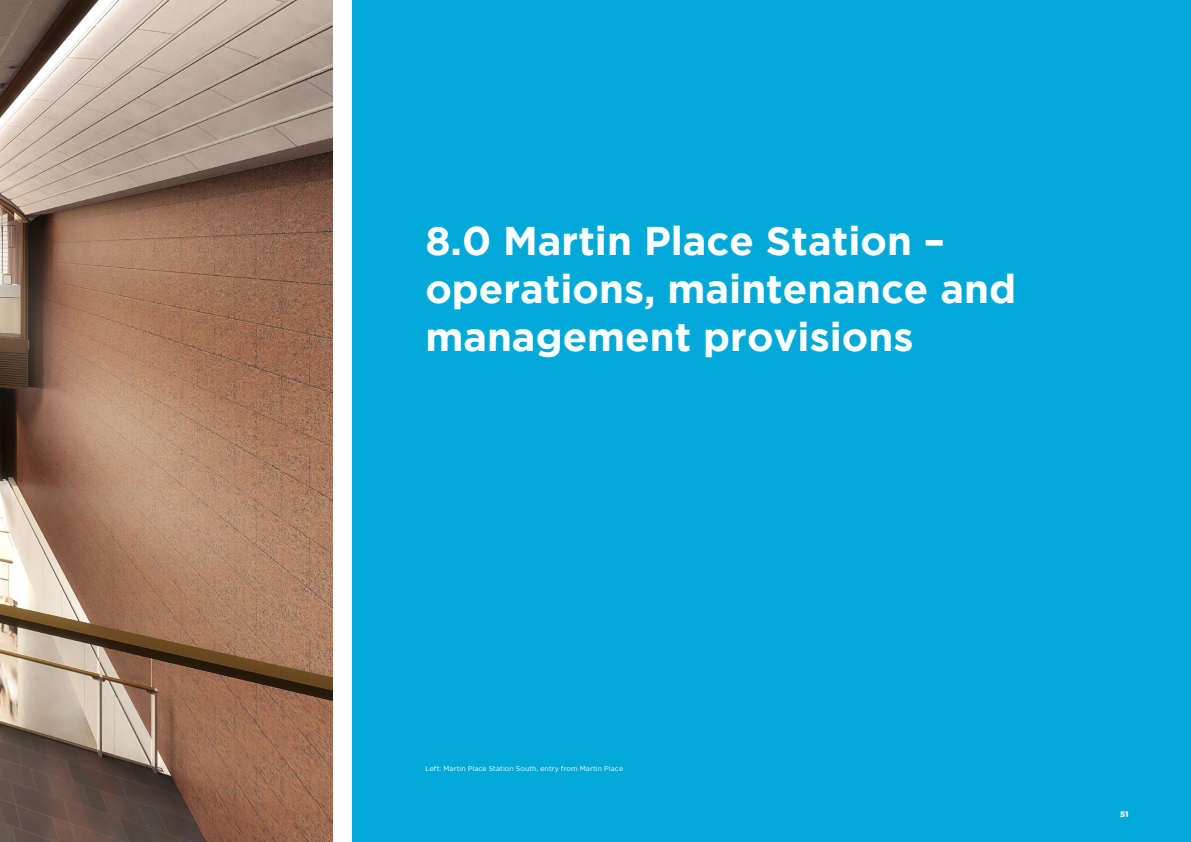
<style>
.page{position:relative;width:1191px;height:842px;background:#fff}
.page>*{position:absolute;margin:0;border:0;box-sizing:border-box;transform-origin:0 0}
.Section_Title{font:700 40px/48px "Gotham";color:#fff}
.t1{font:900 8px "Gotham";color:#fff}
.t2{font:7px "Gotham";letter-spacing:.01em;color:#fff}
</style>
<div class="page">
<div style="left:352px;top:0;width:839px;height:842px;background:#00a9d8"></div>
<img style="left:0;top:0;width:332px;height:842px">
<h1 class="Section_Title" style="left:425px;top:216px;width:592px">8.0 Martin Place Station – operations, maintenance and management provisions</h1>
<p class="t2" style="left:425px;top:765px;width:199px">Left: Martin Place Station South, entry from Martin Place</p>
<p class="t1" style="left:1120px;top:809px;width:10px">51</p>
</div>
